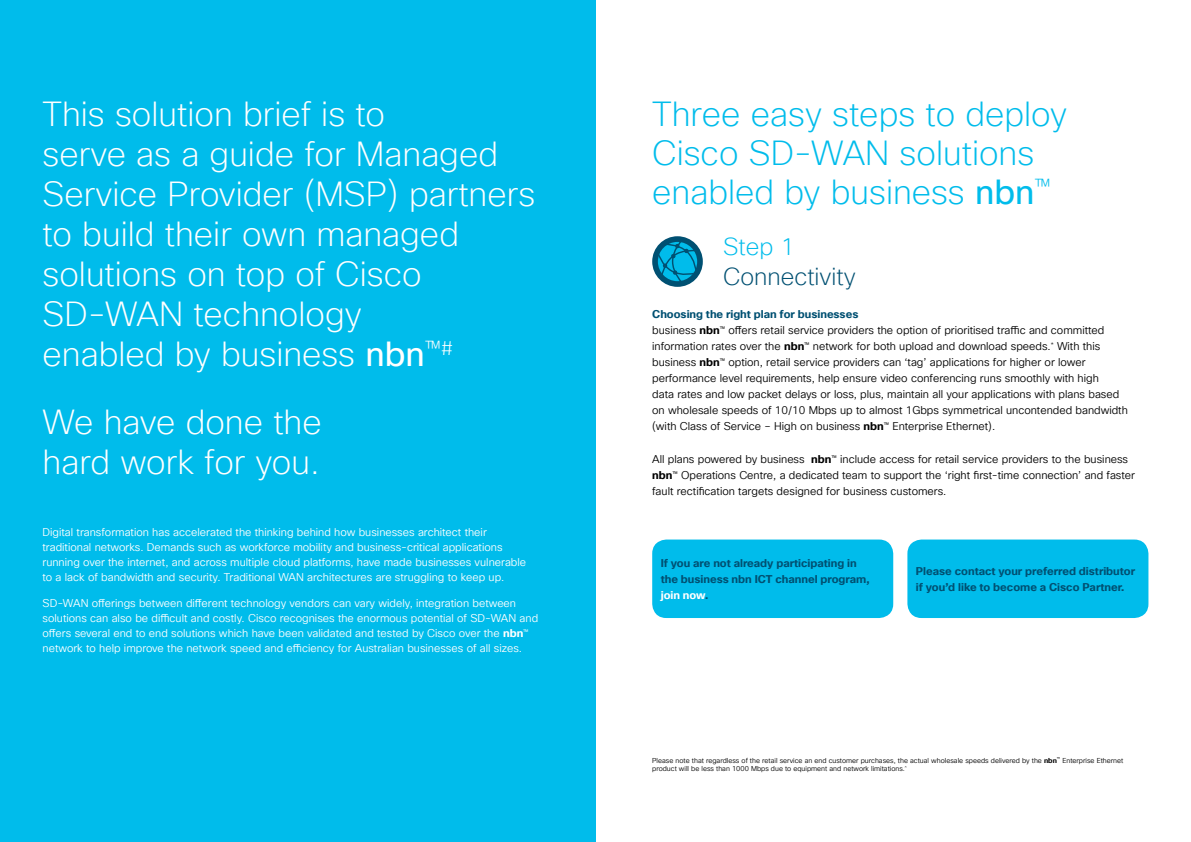
<style>
.page{position:relative;width:1191px;height:842px;background:#fff}
.page>*{position:absolute;margin:0;border:0;box-sizing:border-box;transform-origin:0 0}
.t1{font:200 34px/40px "Cisco Sans TT";color:#fff}
.t2{font:200 34px/39px "Cisco Sans TT";color:#00bceb}
.t3{font:200 24px "Cisco Sans TT";color:#005072}
.t4{font:200 24px "Cisco Sans TT";color:#00bceb}
.t5{font:11px/16px "Cisco Sans TT Light";color:#000}
.t6{font:11px/15px "Cisco Sans TT Light";color:#fff}
.t7{font:700 11px/16px "Cisco Sans TT";color:#005072}
.t8{font:7px/8.4px "Cisco Sans TT Light";color:#000}
.s1{font-weight:400}
.s2{font-family:"Cisco Sans TT";font-weight:700}
.s3{color:#fff}
</style>
<div class="page">
<div style="left:0;top:0;width:595px;height:842px;background:#00bceb"></div>
<div style="left:652px;top:236px;width:51px;height:51px;background:#005072;border-radius:50%"></div>
<svg style="left:657px;top:240px;width:40px;height:43px"></svg>
<div style="left:652px;top:539px;width:241px;height:79px;background:#00bceb;border-radius:14px"></div>
<div style="left:907px;top:539px;width:241px;height:79px;background:#00bceb;border-radius:14px"></div>
<h1 class="t1" style="left:43px;top:95px;width:494px">This solution brief is to<br>serve as a guide for Managed<br>Service Provider (MSP) partners to build their own managed solutions on top of Cisco<br>SD-WAN technology<br>enabled by business <span class="s1">nbn</span><sup>™#</sup></h1>
<h1 class="t1" style="left:43px;top:404px;width:281px">We have done the hard work for you.</h1>
<p class="t6" style="left:43px;top:525px;width:485px">Digital transformation has accelerated the thinking behind how businesses architect their traditional networks. Demands such as workforce mobility and business-critical applications running over the internet, and across multiple cloud platforms, have made businesses vulnerable to a lack of bandwidth and security. Traditional WAN architectures are struggling to keep up.</p>
<p class="t6" style="left:43px;top:596px;width:497px">SD-WAN offerings between different technology vendors can vary widely, integration between solutions can also be difficult and costly. Cisco recognises the enormous potential of SD-WAN and offers several end to end solutions which have been validated and tested by Cisco over the <span class="s2">nbn</span><sup>™ </sup>network to help improve the network speed and efficiency for Australian businesses of all sizes.</p>
<h1 class="t2" style="left:652px;top:96px;width:416px">Three easy steps to deploy<br>Cisco SD-WAN solutions enabled by business <span class="s1">nbn</span><sup>™</sup></h1>
<h2 class="t4" style="left:723px;top:231px;width:73px">Step 1</h2>
<h2 class="t3" style="left:723px;top:261px;width:134px">Connectivity</h2>
<p class="t7" style="left:652px;top:307px;width:208px">Choosing the right plan for businesses</p>
<p class="t5" style="left:652px;top:323px;width:477px">business <span class="s2">nbn</span><sup>™</sup> offers retail service providers the option of prioritised traffic and committed information rates over the <span class="s2">nbn</span><sup>™</sup> network for both upload and download speeds.<sup>*</sup> With this business <span class="s2">nbn</span><sup>™</sup> option, retail service providers can ‘tag’ applications for higher or lower performance level requirements, help ensure video conferencing runs smoothly with high<br>data rates and low packet delays or loss, plus, maintain all your applications with plans based on wholesale speeds of 10/10 Mbps up to almost 1Gbps symmetrical uncontended bandwidth (with Class of Service – High on business <span class="s2">nbn</span><sup>™</sup> Enterprise Ethernet).</p>
<p class="t5" style="left:652px;top:452px;width:484px">All plans powered by business <span class="s2">nbn</span><sup>™</sup> include access for retail service providers to the business <span class="s2">nbn</span><sup>™</sup> Operations Centre, a dedicated team to support the ‘right first-time connection’ and faster fault rectification targets designed for business customers.</p>
<p class="t7" style="left:660px;top:555px;width:210px">If you are not already participating in the business nbn ICT channel program, <span class="s3">join now</span>.</p>
<p class="t7" style="left:916px;top:563px;width:221px">Please contact your preferred distributor if you’d like to become a Cisco Partner.</p>
<p class="t8" style="left:652px;top:756px;width:473px">Please note that regardless of the retail service an end customer purchases, the actual wholesale speeds delivered by the <span class="s2">nbn</span><sup>™</sup> Enterprise Ethernet product will be less than 1000 Mbps due to equipment and network limitations.<sup>^</sup></p>
</div>
